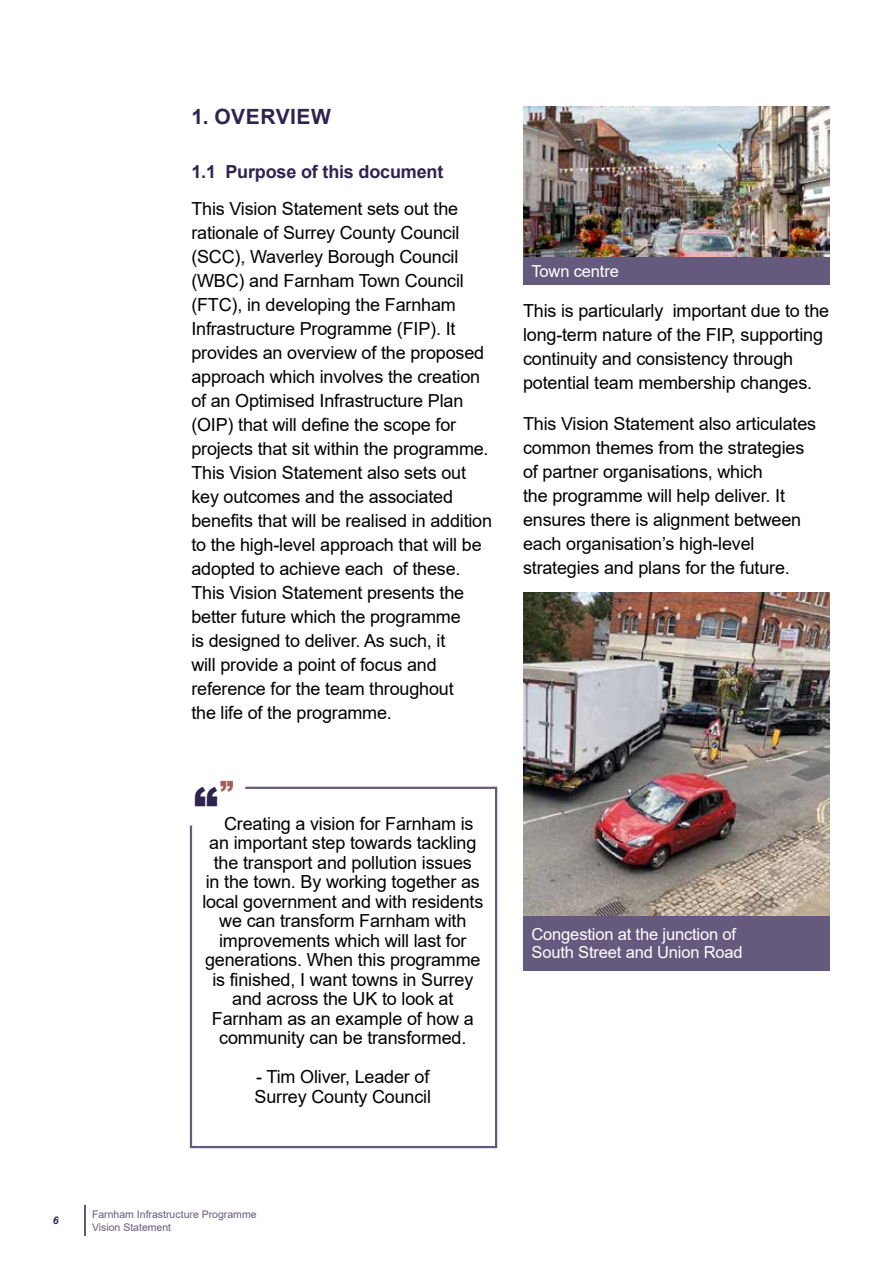
<style>
.page{position:relative;width:893px;height:1263px;background:#fff}
.page>*{position:absolute;margin:0;border:0;box-sizing:border-box;transform-origin:0 0}
.t1{font:900 48px "Arial";color:#2e2450}
.t2{font:900 27px "Arial";color:#a3605a}
.t3{font:700 21px "Arial";letter-spacing:.025em;color:#2e2450}
.t4{font:18px/24px "Arial";letter-spacing:-.01em;color:#000}
.t5{font:700 18px "Arial";letter-spacing:-.01em;color:#2e2450}
.caption_Style_02{font:16.5px/18px "Arial";letter-spacing:-.01em;color:#fff}
.t6{font:10.5px/12.6px "Arial";color:#655a7d}
.t7{font:italic 700 10.5px "Arial";color:#2e2450}
</style>
<div class="page">
<hr style="left:84px;top:1205px;width:2px;height:31px;background:#2e2450">
<svg style="left:189px;top:786px;width:309px;height:363px"></svg>
<img style="left:523px;top:106px;width:306px;height:151px">
<div style="left:523px;top:257px;width:306px;height:27px;background:#655a7d"></div>
<img style="left:523px;top:592px;width:306px;height:324px">
<div style="left:523px;top:916px;width:306px;height:54px;background:#655a7d"></div>
<p class="t3" style="left:191px;top:102px;width:141px">1. OVERVIEW</p>
<h3 class="t5" style="left:191px;top:159px;width:254px">1.1 Purpose of this document</h3>
<p class="t4" style="left:191px;top:197px;width:302px">This Vision Statement sets out the rationale of Surrey County Council (SCC), Waverley Borough Council (WBC) and Farnham Town Council (FTC), in developing the Farnham Infrastructure Programme (FIP). It provides an overview of the proposed approach which involves the creation of an Optimised Infrastructure Plan (OIP) that will define the scope for projects that sit within the programme.<br>This Vision Statement also sets out key outcomes and the associated benefits that will be realised in addition to the high-level approach that will be adopted to achieve each of these.<br>This Vision Statement presents the better future which the programme<br>is designed to deliver. As such, it<br>will provide a point of focus and reference for the team throughout<br>the life of the programme.</p>
<h2 class="t2" style="left:234px;top:801px;width:15px;rotate:-180deg">“</h2>
<h1 class="t1" style="left:194px;top:770px;width:25px">“</h1>
<p class="t4" style="left:224px;top:811px;width:251px">Creating a vision for Farnham is</p>
<p class="t4" style="left:209px;top:831px;width:269px">an important step towards tackling</p>
<p class="t4" style="left:214px;top:850px;width:260px">the transport and pollution issues</p>
<p class="t4" style="left:206px;top:870px;width:276px">in the town. By working together as</p>
<p class="t4" style="left:202px;top:889px;width:282px">local government and with residents</p>
<p class="t4" style="left:219px;top:909px;width:249px">we can transform Farnham with</p>
<p class="t4" style="left:219px;top:928px;width:249px">improvements which will last for</p>
<p class="t4" style="left:205px;top:948px;width:277px">generations. When this programme</p>
<p class="t4" style="left:212px;top:967px;width:262px">is finished, I want towns in Surrey</p>
<p class="t4" style="left:232px;top:987px;width:223px">and across the UK to look at</p>
<p class="t4" style="left:212px;top:1006px;width:263px">Farnham as an example of how a</p>
<p class="t4" style="left:219px;top:1026px;width:249px">community can be transformed.</p>
<p class="t4" style="left:255px;top:1067px;width:178px;line-height:19.5px">- Tim Oliver, Leader of<br>Surrey County Council</p>
<p class="caption_Style_02" style="left:531px;top:262px;width:89px">Town centre</p>
<p class="t4" style="left:523px;top:299px;width:308px">This is particularly important due to the long-term nature of the FIP, supporting continuity and consistency through potential team membership changes.</p>
<p class="t4" style="left:523px;top:412px;width:295px">This Vision Statement also articulates common themes from the strategies of partner organisations, which<br>the programme will help deliver. It ensures there is alignment between each organisation’s high-level strategies and plans for the future.</p>
<p class="caption_Style_02" style="left:531px;top:925px;width:213px">Congestion at the junction of<br>South Street and Union Road</p>
<p class="t7" style="left:53px;top:1213px;width:7px">6</p>
<p class="t6" style="left:92px;top:1208px;width:166px">Farnham Infrastructure Programme<br>Vision Statement</p>
</div>
